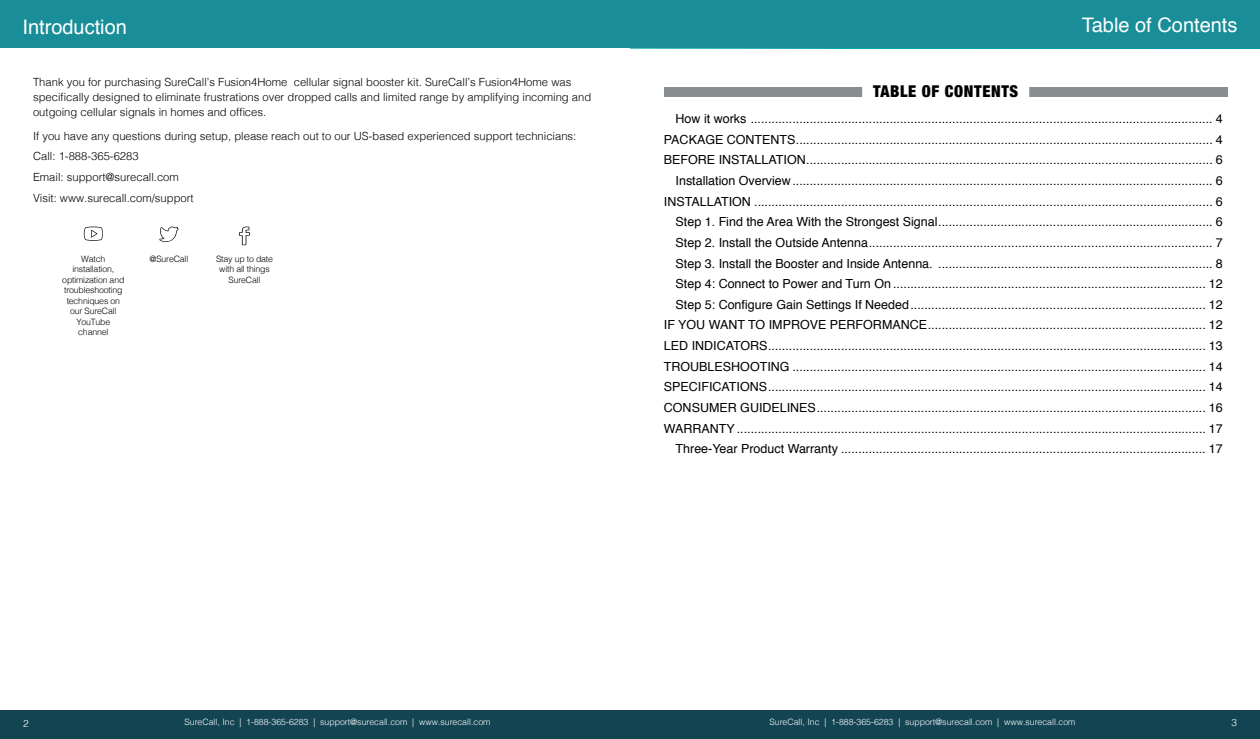
<style>
.page{position:relative;width:1260px;height:739px;background:#fff}
.page>*{position:absolute;margin:0;border:0;box-sizing:border-box;transform-origin:0 0}
.page_heading{font:20px "Helvetica";color:#fff}
.Main_section_heading{font:900 condensed 16.25px "Helvetica Neue";letter-spacing:.04em;color:#000}
.t1{font:12.5px "Helvetica";color:#000}
.Body{font:300 11.25px/15px "Helvetica";color:#000}
.t2{font:300 10px "Helvetica";color:#fff}
.t3{font:300 8.75px "Helvetica";color:#fff}
.fine_print{font:300 8.75px/10.5px "Helvetica";letter-spacing:-.02em;color:#000;text-align:center}
</style>
<div class="page">
<div style="left:0;top:0;width:630px;height:48px;background:#198e99"></div>
<div style="left:629px;top:709px;width:631px;height:29px;background:#134452"></div>
<div style="left:0;top:709px;width:630px;height:29px;background:#134452"></div>
<div style="left:630px;top:0;width:630px;height:48px;background:#198e99"></div>
<div style="left:664px;top:87px;width:564px;height:9px;background:#8b8e90"></div>
<div style="left:862px;top:80px;width:167px;height:23px;background:#fff"></div>
<svg style="left:84px;top:226px;width:19px;height:14px"></svg>
<svg style="left:159px;top:226px;width:19px;height:16px"></svg>
<svg style="left:239px;top:226px;width:11px;height:19px"></svg>
<p class="page_heading" style="left:22px;top:12px;width:106px">Introduction</p>
<p class="Body" style="left:33px;top:74px;width:560px">Thank you for purchasing SureCall’s Fusion4Home cellular signal booster kit. SureCall’s Fusion4Home was specifically designed to eliminate frustrations over dropped calls and limited range by amplifying incoming and outgoing cellular signals in homes and offices.</p>
<p class="Body" style="left:33px;top:127px;width:545px">If you have any questions during setup, please reach out to our US-based experienced support technicians:</p>
<p class="Body" style="left:33px;top:148px;width:107px">Call: 1-888-365-6283</p>
<p class="Body" style="left:33px;top:168px;width:147px">Email: support@surecall.com</p>
<p class="Body" style="left:33px;top:189px;width:162px">Visit: www.surecall.com/support</p>
<p class="fine_print" style="left:62px;top:252px;width:64px">Watch installation, optimization and troubleshooting techniques on our SureCall<br>YouTube channel</p>
<p class="fine_print" style="left:150px;top:252px;width:40px">@SureCall</p>
<p class="fine_print" style="left:216px;top:252px;width:58px">Stay up to date with all things<br>SureCall</p>
<p class="page_heading" style="left:1082px;top:10px;width:157px">Table of Contents</p>
<p class="Main_section_heading" style="left:873px;top:77px;width:147px">TABLE OF CONTENTS</p>
<p class="t1" style="left:676px;top:109px;width:549px">How it works ..................................................................................................................................... 4</p>
<p class="t1" style="left:664px;top:129px;width:560px">PACKAGE CONTENTS........................................................................................................................ 4</p>
<p class="t1" style="left:664px;top:150px;width:560px">BEFORE INSTALLATION..................................................................................................................... 6</p>
<p class="t1" style="left:676px;top:171px;width:549px">Installation Overview......................................................................................................................... 6</p>
<p class="t1" style="left:664px;top:191px;width:560px">INSTALLATION .................................................................................................................................... 6</p>
<p class="t1" style="left:676px;top:212px;width:549px">Step 1. Find the Area With the Strongest Signal............................................................................... 6</p>
<p class="t1" style="left:676px;top:233px;width:549px">Step 2. Install the Outside Antenna................................................................................................... 7</p>
<p class="t1" style="left:676px;top:253px;width:549px">Step 3. Install the Booster and Inside Antenna. ............................................................................... 8</p>
<p class="t1" style="left:676px;top:274px;width:549px">Step 4: Connect to Power and Turn On .......................................................................................... 12</p>
<p class="t1" style="left:676px;top:294px;width:549px">Step 5: Configure Gain Settings If Needed..................................................................................... 12</p>
<p class="t1" style="left:664px;top:315px;width:560px">IF YOU WANT TO IMPROVE PERFORMANCE................................................................................ 12</p>
<p class="t1" style="left:664px;top:336px;width:560px">LED INDICATORS.............................................................................................................................. 13</p>
<p class="t1" style="left:664px;top:356px;width:560px">TROUBLESHOOTING ....................................................................................................................... 14</p>
<p class="t1" style="left:664px;top:377px;width:560px">SPECIFICATIONS.............................................................................................................................. 14</p>
<p class="t1" style="left:664px;top:398px;width:560px">CONSUMER GUIDELINES................................................................................................................ 16</p>
<p class="t1" style="left:664px;top:418px;width:560px">WARRANTY....................................................................................................................................... 17</p>
<p class="t1" style="left:676px;top:439px;width:549px">Three-Year Product Warranty ......................................................................................................... 17</p>
<p class="t3" style="left:184px;top:714px;width:308px">SureCall, Inc | 1-888-365-6283 | support@surecall.com | www.surecall.com</p>
<p class="t3" style="left:769px;top:714px;width:308px">SureCall, Inc | 1-888-365-6283 | support@surecall.com | www.surecall.com</p>
<p class="t2" style="left:23px;top:713px;width:7px">2</p>
<p class="t2" style="left:1231px;top:713px;width:7px">3</p>
</div>
